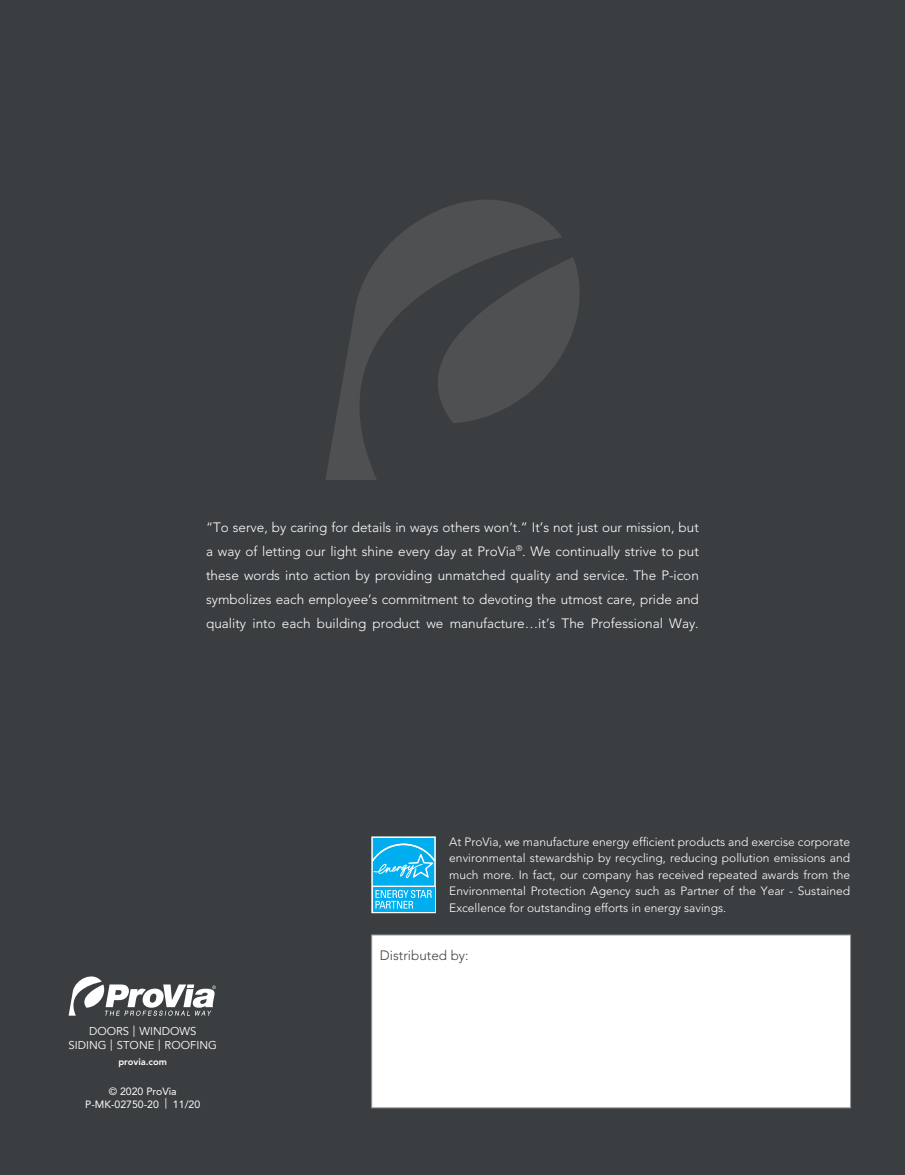
<style>
.page{position:relative;width:905px;height:1175px;background:#fff}
.page>*{position:absolute;margin:0;border:0;box-sizing:border-box;transform-origin:0 0}
.t1{font:300 13.5px/24px "Avenir LT Std";color:#fff;text-align:justify}
.t2{font:300 13.5px "Avenir LT Std";color:#414042}
.t3{font:300 12px/16.5px "Avenir LT Std";color:#fff;text-align:justify}
.t4{font:11.25px/13.5px "Avenir LT Std";color:#fff;text-align:center}
.t5{font:10.5px/12.6px "Avenir LT Std";color:#fff;text-align:center}
.t6{font:800 9.3px "Avenir LT Std";color:#fff}
</style>
<div class="page">
<div style="left:0;top:0;width:904px;height:1174px;background:#3b3e40"></div>
<div style="left:371px;top:934px;width:479px;height:174px;background:#fff;border:1px solid #939598"></div>
<svg style="left:562px;top:258px;width:17px;height:95px"></svg>
<svg style="left:326px;top:200px;width:236px;height:280px"></svg>
<svg style="left:371px;top:836px;width:65px;height:77px"></svg>
<svg style="left:69px;top:976px;width:147px;height:39px"></svg>
<p class="t1" style="left:206px;top:515px;width:494px">“To serve, by caring for details in ways others won’t.” It’s not just our mission, but a way of letting our light shine every day at ProVia<sup>®</sup>. We continually strive to put these words into action by providing unmatched quality and service. The P-icon symbolizes each employee’s commitment to devoting the utmost care, pride and quality into each building product we manufacture…it’s The Professional Way.</p>
<p class="t3" style="left:449px;top:833px;width:402px">At ProVia, we manufacture energy efficient products and exercise corporate environmental stewardship by recycling, reducing pollution emissions and much more. In fact, our company has received repeated awards from the Environmental Protection Agency such as Partner of the Year - Sustained Excellence for outstanding efforts in energy savings.</p>
<p class="t4" style="left:69px;top:1024px;width:150px">DOORS | WINDOWS<br>SIDING | STONE | ROOFING</p>
<p class="t6" style="left:118px;top:1055px;width:50px">provia.com</p>
<p class="t5" style="left:85px;top:1085px;width:116px">© 2020 ProVia<br>P-MK-02750-20 | 11/20</p>
<p class="t2" style="left:380px;top:947px;width:90px">Distributed by:</p>
</div>
